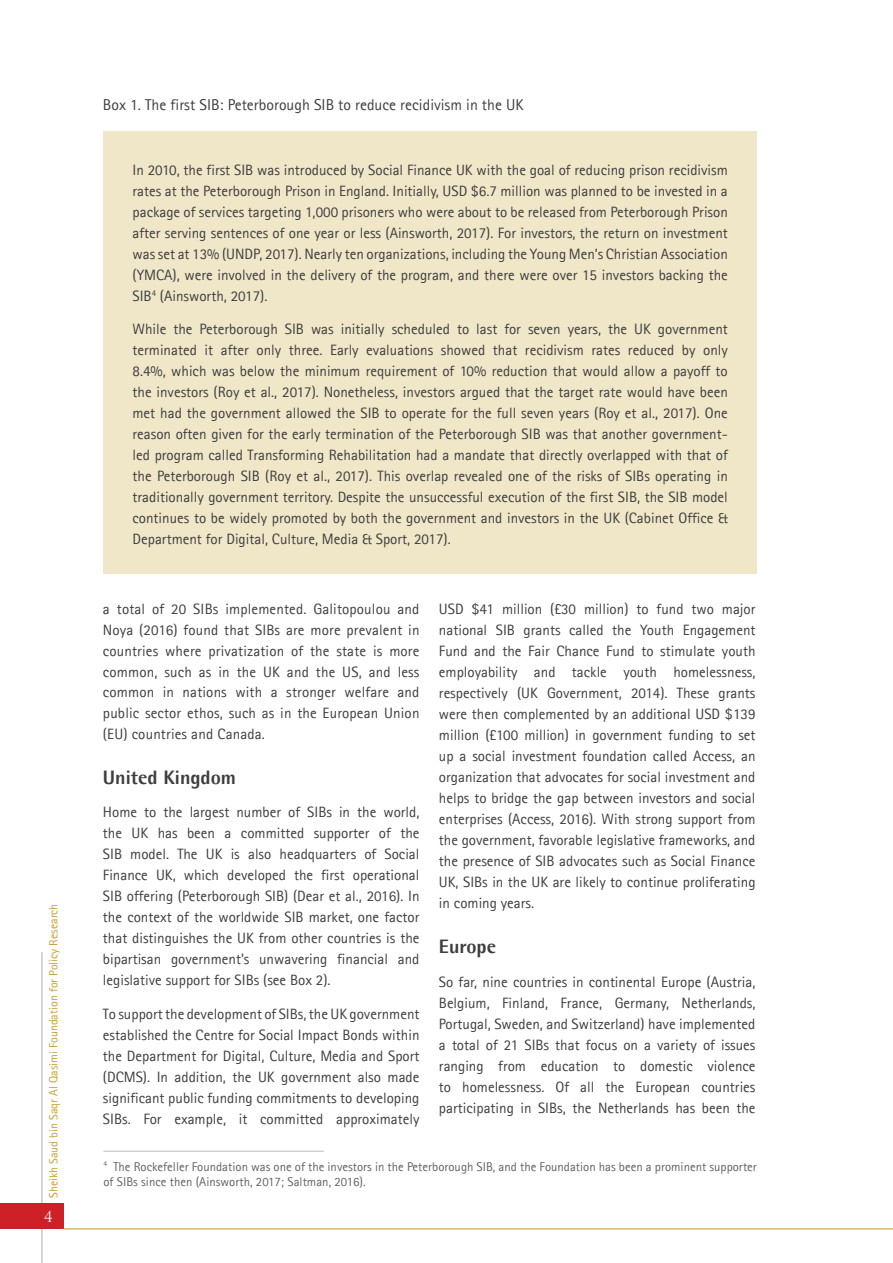
<style>
.page{position:relative;width:893px;height:1263px;background:#fff}
.page>*{position:absolute;margin:0;border:0;box-sizing:border-box;transform-origin:0 0}
.t1{font:800 19.5px "Agfa Rotis Semisans";color:#3e3e3f}
.t2{font:15.75px "Agfa Rotis Sans Serif";color:#3e3e3f}
.t3{font:15px/21px "Agfa Rotis Sans Serif";color:#3e3e3f;text-align:justify}
.t4{font:15px "Trajan Pro";color:#fff}
.t5{font:12.75px/15.3px "Agfa Rotis Sans Serif";color:#636366}
.t6{font:12px "Agfa Rotis Sans Serif";color:#c6a12c}
</style>
<div class="page">
<hr style="left:41px;top:952px;width:2px;height:311px;background:#bbb5bb">
<div style="left:0;top:1203px;width:63px;height:26px;background:#cd2027"></div>
<hr style="left:63px;top:1228px;width:830px;height:1px;background:#c5a12e">
<div style="left:103px;top:131px;width:654px;height:443px;background:#f0e6c8"></div>
<hr style="left:103px;top:1151px;width:221px;height:1px;background:#bcbdc0">
<p class="t6" style="left:46px;top:1198px;width:296px;rotate:-90deg">Sheikh Saud bin Saqr Al Qasimi Foundation for Policy Research</p>
<p class="t4" style="left:44px;top:1207px;width:10px">4</p>
<p class="t2" style="left:103px;top:95px;width:422px">Box 1. The first SIB: Peterborough SIB to reduce recidivism in the UK</p>
<p class="t3" style="left:133px;top:159px;width:597px">In 2010, the first SIB was introduced by Social Finance UK with the goal of reducing prison recidivism rates at the Peterborough Prison in England. Initially, USD $6.7 million was planned to be invested in a package of services targeting 1,000 prisoners who were about to be released from Peterborough Prison after serving sentences of one year or less (Ainsworth, 2017). For investors, the return on investment was set at 13% (UNDP, 2017). Nearly ten organizations, including the Young Men’s Christian Association (YMCA), were involved in the delivery of the program, and there were over 15 investors backing the SIB<sup>4</sup> (Ainsworth, 2017).</p>
<p class="t3" style="left:133px;top:319px;width:597px">While the Peterborough SIB was initially scheduled to last for seven years, the UK government terminated it after only three. Early evaluations showed that recidivism rates reduced by only 8.4%, which was below the minimum requirement of 10% reduction that would allow a payoff to the investors (Roy et al., 2017). Nonetheless, investors argued that the target rate would have been met had the government allowed the SIB to operate for the full seven years (Roy et al., 2017). One reason often given for the early termination of the Peterborough SIB was that another government&shy;led program called Transforming Rehabilitation had a mandate that directly overlapped with that of the Peterborough SIB (Roy et al., 2017). This overlap revealed one of the risks of SIBs operating in traditionally government territory. Despite the unsuccessful execution of the first SIB, the SIB model continues to be widely promoted by both the government and investors in the UK (Cabinet Office &amp; Department for Digital, Culture, Media &amp; Sport, 2017).</p>
<p class="t3" style="left:103px;top:599px;width:318px">a total of 20 SIBs implemented. Galitopoulou and Noya (2016) found that SIBs are more prevalent in countries where privatization of the state is more common, such as in the UK and the US, and less common in nations with a stronger welfare and public sector ethos, such as in the European Union (EU) countries and Canada.</p>
<h1 class="t1" style="left:103px;top:765px;width:135px">United Kingdom</h1>
<p class="t3" style="left:103px;top:802px;width:318px">Home to the largest number of SIBs in the world, the UK has been a committed supporter of the SIB model. The UK is also headquarters of Social Finance UK, which developed the first operational SIB offering (Peterborough SIB) (Dear et al., 2016). In the context of the worldwide SIB market, one factor that distinguishes the UK from other countries is the bipartisan government’s unwavering financial and legislative support for SIBs (see Box 2).</p>
<p class="t3" style="left:103px;top:1003px;width:318px">To support the development of SIBs, the UK government established the Centre for Social Impact Bonds within the Department for Digital, Culture, Media and Sport (DCMS). In addition, the UK government also made significant public funding commitments to developing SIBs. For example, it committed approximately</p>
<p class="t3" style="left:439px;top:599px;width:318px">USD $41 million (£30 million) to fund two major national SIB grants called the Youth Engagement Fund and the Fair Chance Fund to stimulate youth employability and tackle youth homelessness, respectively (UK Government, 2014). These grants were then complemented by an additional USD $139 million (£100 million) in government funding to set up a social investment foundation called Access, an organization that advocates for social investment and helps to bridge the gap between investors and social enterprises (Access, 2016). With strong support from the government, favorable legislative frameworks, and the presence of SIB advocates such as Social Finance UK, SIBs in the UK are likely to continue proliferating in coming years.</p>
<h1 class="t1" style="left:439px;top:934px;width:59px">Europe</h1>
<p class="t3" style="left:439px;top:971px;width:318px">So far, nine countries in continental Europe (Austria, Belgium, Finland, France, Germany, Netherlands, Portugal, Sweden, and Switzerland) have implemented a total of 21 SIBs that focus on a variety of issues ranging from education to domestic violence to homelessness. Of all the European countries participating in SIBs, the Netherlands has been the</p>
<p class="t5" style="left:103px;top:1158px;width:655px"><sup>4</sup> The Rockefeller Foundation was one of the investors in the Peterborough SIB, and the Foundation has been a prominent supporter of SIBs since then (Ainsworth, 2017; Saltman, 2016).</p>
</div>
